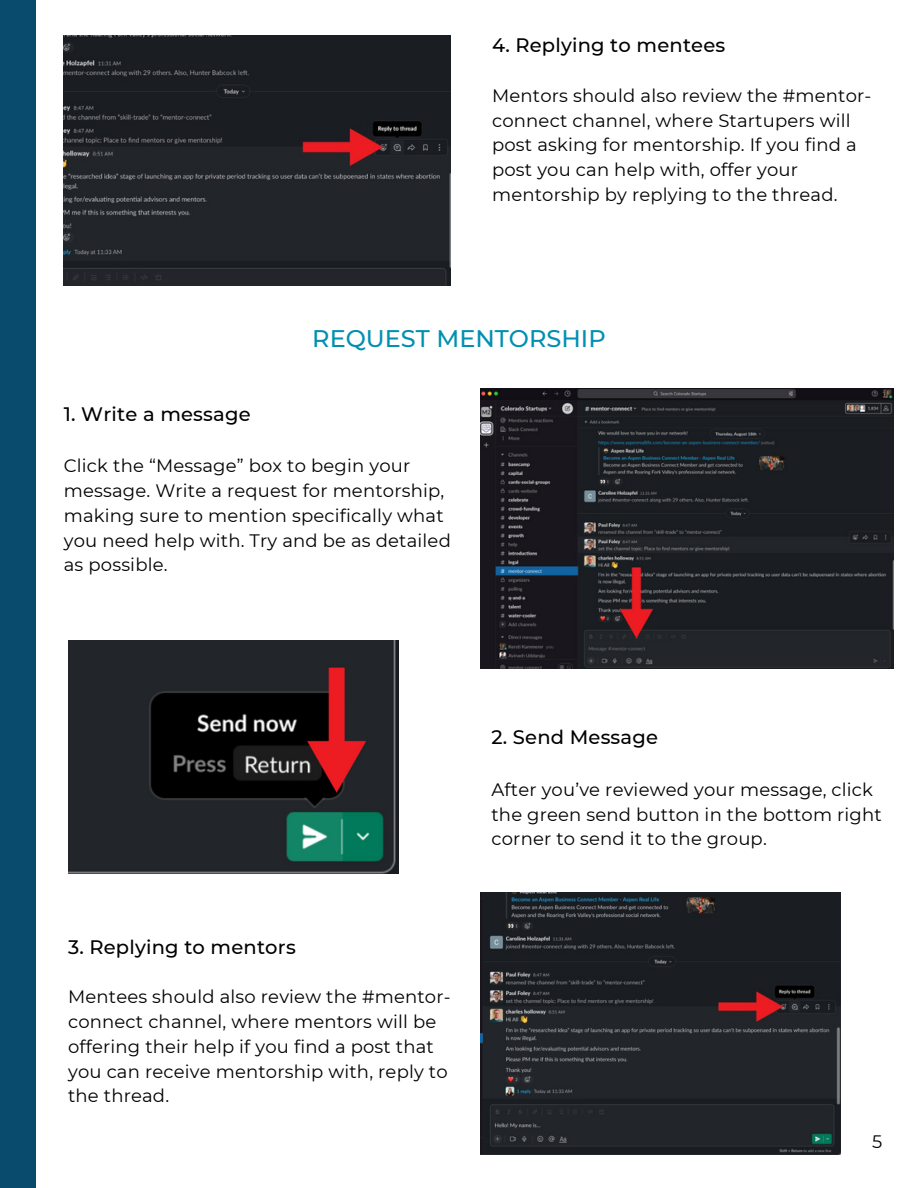
<style>
.page{position:relative;width:918px;height:1188px;background:#fff}
.page>*{position:absolute;margin:0;border:0;box-sizing:border-box;transform-origin:0 0}
.t1{font:500 24px "Montserrat";color:#0190b2}
.t2{font:500 19.5px "Montserrat";letter-spacing:.01em;color:#000}
.t3{font:18px/24.8px "Montserrat";letter-spacing:.01em;color:#000}
</style>
<div class="page">
<div style="left:0;top:0;width:36px;height:1188px;background:#084b6d"></div>
<img style="left:64px;top:35px;width:387px;height:251px">
<img style="left:480px;top:388px;width:413px;height:280px">
<img style="left:480px;top:893px;width:360px;height:261px">
<img style="left:68px;top:640px;width:331px;height:234px">
<p class="t2" style="left:492px;top:33px;width:235px">4. Replying to mentees</p>
<p class="t3" style="left:492px;top:83px;width:381px">Mentors should also review the #mentor&shy;connect channel, where Startupers will post asking for mentorship. If you find a post you can help with, offer your mentorship by replying to the thread.</p>
<p class="t1" style="left:312px;top:324px;width:295px">REQUEST MENTORSHIP</p>
<p class="t2" style="left:64px;top:402px;width:188px">1. Write a message</p>
<p class="t3" style="left:64px;top:454px;width:389px">Click the “Message” box to begin your message. Write a request for mentorship, making sure to mention specifically what you need help with. Try and be as detailed as possible.</p>
<p class="t2" style="left:68px;top:935px;width:229px">3. Replying to mentors</p>
<p class="t3" style="left:68px;top:985px;width:384px">Mentees should also review the #mentor&shy;connect channel, where mentors will be offering their help if you find a post that you can receive mentorship with, reply to the thread.</p>
<p class="t2" style="left:491px;top:725px;width:168px">2. Send Message</p>
<p class="t3" style="left:491px;top:777px;width:392px">After you’ve reviewed your message, click the green send button in the bottom right corner to send it to the group.</p>
<p class="t3" style="left:872px;top:1130px;width:12px">5</p>
</div>
